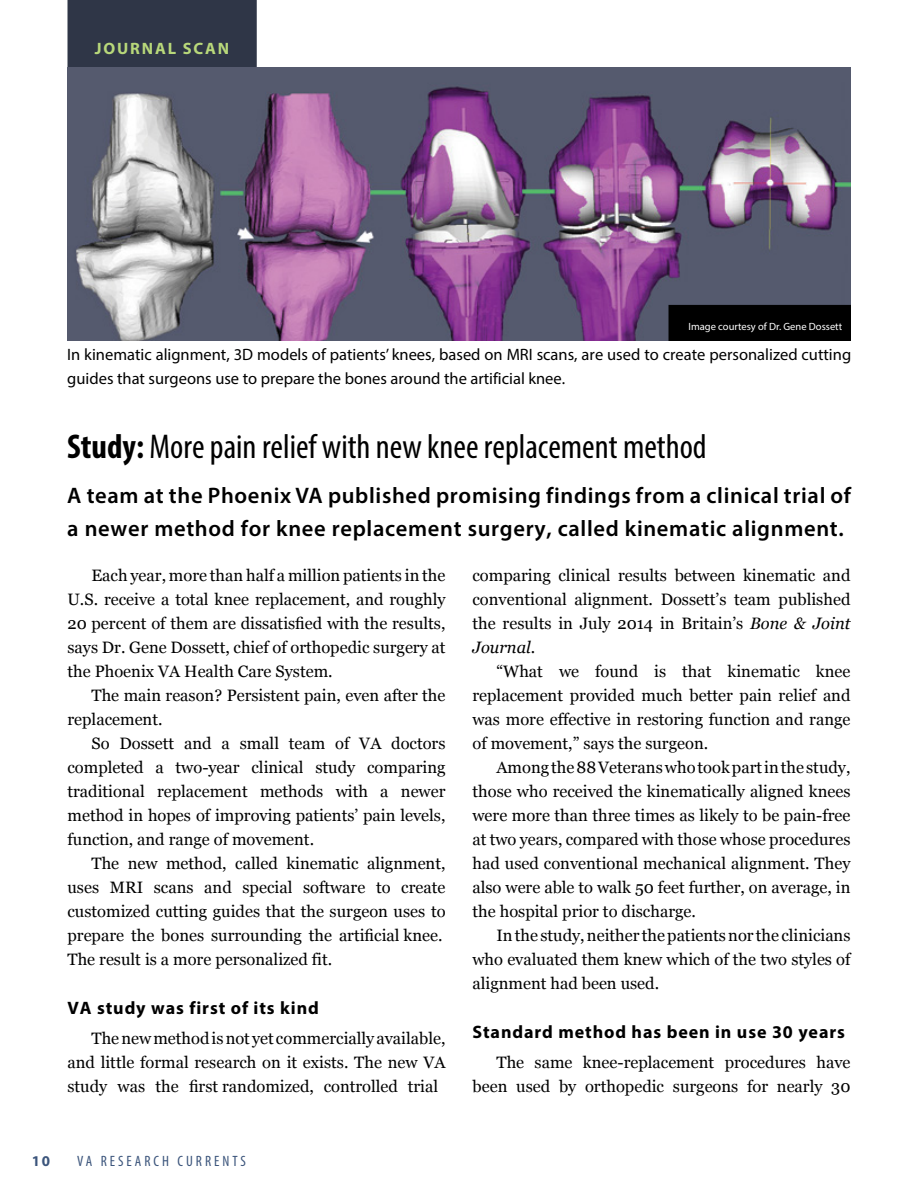
<style>
.page{position:relative;width:918px;height:1188px;background:#fff}
.page>*{position:absolute;margin:0;border:0;box-sizing:border-box;transform-origin:0 0}
.t1{font:condensed 34.5px "Myriad Pro";color:#000}
.t2{font:600 22.5px/33px "Myriad Pro";letter-spacing:.03em;color:#000}
.t3{font:700 18px "Myriad Pro";letter-spacing:.05em;color:#000}
.t4{font:16.5px/24px "Georgia";color:#000;text-align:justify}
.t5{font:16.5px/24px "Myriad Pro";color:#000}
.t6{font:700 16.5px "Myriad Pro";letter-spacing:.11em;color:#b8d87a}
.t7{font:condensed 15px "Myriad Pro";letter-spacing:.2em;color:#3c557c}
.t8{font:700 15px "Myriad Pro";color:#3c557c}
.t9{font:10.5px "Myriad Pro";color:#fff}
.s1{font-weight:700}
.s2{font-style:italic}
</style>
<div class="page">
<div style="left:68px;top:0;width:189px;height:68px;background:#2f3647"></div>
<img style="left:68px;top:68px;width:782px;height:273px">
<h2 class="t6" style="left:95px;top:38px;width:136px">JOURNAL SCAN</h2>
<p class="t9" style="left:688px;top:320px;width:155px">Image courtesy of Dr. Gene Dossett</p>
<p class="t5" style="left:67px;top:342px;width:785px">In kinematic alignment, 3D models of patients’ knees, based on MRI scans, are used to create personalized cutting guides that surgeons use to prepare the bones around the artificial knee.</p>
<h3 class="t1" style="left:67px;top:425px;width:641px"><span class="s1">Study:</span> More pain relief with new knee replacement method</h3>
<h4 class="t2" style="left:67px;top:478px;width:786px">A team at the Phoenix VA published promising findings from a clinical trial of a newer method for knee replacement surgery, called kinematic alignment.</h4>
<p class="t4" style="left:68px;top:563px;width:380px;text-indent:24px">Each year, more than half a million patients in the U.S. receive a total knee replacement, and roughly 20 percent of them are dissatisfied with the results, says Dr. Gene Dossett, chief of orthopedic surgery at the Phoenix VA Health Care System.</p>
<p class="t4" style="left:68px;top:683px;width:380px;text-indent:24px">The main reason? Persistent pain, even after the replacement.</p>
<p class="t4" style="left:68px;top:731px;width:380px;text-indent:24px">So Dossett and a small team of VA doctors completed a two-year clinical study comparing traditional replacement methods with a newer method in hopes of improving patients’ pain levels, function, and range of movement.</p>
<p class="t4" style="left:68px;top:851px;width:380px;text-align:left;text-indent:24px">The new method, called kinematic alignment, uses MRI scans and special software to create customized cutting guides that the surgeon uses to prepare the bones surrounding the artificial knee.<br>The result is a more personalized fit.</p>
<h4 class="t3" style="left:68px;top:996px;width:253px">VA study was first of its kind</h4>
<p class="t4" style="left:67px;top:1027px;width:380px;text-indent:24px">The new method is not yet commercially available, and little formal research on it exists. The new VA study was the first randomized, controlled trial</p>
<p class="t4" style="left:472px;top:563px;width:380px">comparing clinical results between kinematic and conventional alignment. Dossett’s team published the results in July 2014 in Britain’s <span class="s2">Bone &amp; Joint Journal</span>.</p>
<p class="t4" style="left:472px;top:659px;width:380px;text-indent:24px">“What we found is that kinematic knee replacement provided much better pain relief and was more effective in restoring function and range of movement,” says the surgeon.</p>
<p class="t4" style="left:472px;top:755px;width:380px;text-indent:24px">Among the 88 Veterans who took part in the study, those who received the kinematically aligned knees were more than three times as likely to be pain-free at two years, compared with those whose procedures had used conventional mechanical alignment. They also were able to walk 50 feet further, on average, in the hospital prior to discharge.</p>
<p class="t4" style="left:472px;top:923px;width:380px;text-indent:24px">In the study, neither the patients nor the clinicians who evaluated them knew which of the two styles of alignment had been used.</p>
<h4 class="t3" style="left:472px;top:1020px;width:374px">Standard method has been in use 30 years</h4>
<p class="t4" style="left:472px;top:1051px;width:380px;text-align:right">The same knee-replacement procedures have been used by orthopedic surgeons for nearly 30</p>
<p class="t8" style="left:32px;top:1152px;width:20px">10</p>
<p class="t7" style="left:77px;top:1152px;width:170px">VA RESEARCH CURRENTS</p>
</div>
